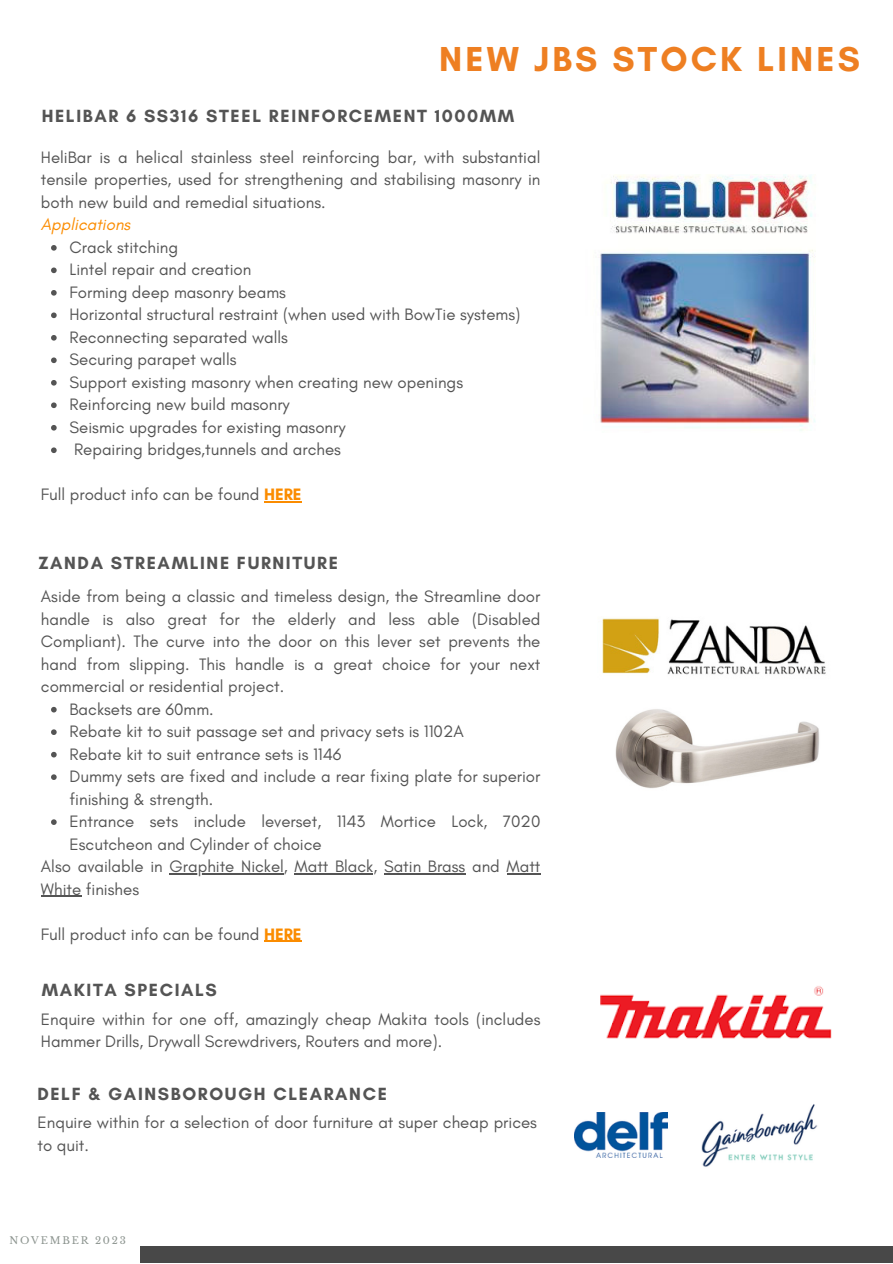
<style>
.page{position:relative;width:893px;height:1264px;background:#fff}
.page>*{position:absolute;margin:0;border:0;box-sizing:border-box;transform-origin:0 0}
.t1{font:700 35.25px "Glacial Indifference";letter-spacing:.09em;color:#ee7f22}
.t2{font:700 18px "Glacial Indifference";letter-spacing:.09em;color:#545454}
.t3{font:16.8px/22.5px "Glacial Indifference";color:#545454}
.t4{font:italic 16.8px "Glacial Indifference";color:#fb8c00}
.t5{font:9.9px "Libre Baskerville";letter-spacing:.18em;color:#8c948f}
.s1{font-weight:700;color:#fb8c00}
</style>
<div class="page">
<div style="left:139px;top:1246px;width:753px;height:16px;background:#484848"></div>
<img style="left:600px;top:174px;width:216px;height:257px">
<img style="left:615px;top:709px;width:205px;height:80px">
<img style="left:602px;top:618px;width:224px;height:57px">
<img style="left:600px;top:986px;width:232px;height:53px">
<img style="left:575px;top:1112px;width:92px;height:45px">
<img style="left:702px;top:1104px;width:116px;height:63px">
<svg style="left:51px;top:245px;width:6px;height:6px"></svg>
<svg style="left:51px;top:267px;width:6px;height:6px"></svg>
<svg style="left:51px;top:290px;width:6px;height:5px"></svg>
<svg style="left:51px;top:312px;width:6px;height:6px"></svg>
<svg style="left:51px;top:335px;width:6px;height:5px"></svg>
<svg style="left:51px;top:357px;width:6px;height:6px"></svg>
<svg style="left:51px;top:380px;width:6px;height:5px"></svg>
<svg style="left:51px;top:402px;width:6px;height:6px"></svg>
<svg style="left:51px;top:425px;width:6px;height:5px"></svg>
<svg style="left:51px;top:447px;width:6px;height:6px"></svg>
<hr style="left:264px;top:501px;width:37px;height:1px;background:#fb8c00">
<svg style="left:51px;top:707px;width:6px;height:5px"></svg>
<svg style="left:51px;top:729px;width:6px;height:6px"></svg>
<svg style="left:51px;top:751px;width:6px;height:6px"></svg>
<svg style="left:51px;top:774px;width:6px;height:6px"></svg>
<svg style="left:51px;top:819px;width:6px;height:6px"></svg>
<hr style="left:169px;top:873px;width:115px;height:1px;background:#545454">
<hr style="left:294px;top:873px;width:79px;height:1px;background:#545454">
<hr style="left:384px;top:873px;width:81px;height:1px;background:#545454">
<hr style="left:506px;top:873px;width:34px;height:1px;background:#545454">
<hr style="left:41px;top:895px;width:40px;height:1px;background:#545454">
<hr style="left:264px;top:940px;width:37px;height:1px;background:#fb8c00">
<p class="t1" style="left:439px;top:37px;width:422px">NEW JBS STOCK LINES</p>
<p class="t2" style="left:42px;top:105px;width:474px">HELIBAR 6 SS316 STEEL REINFORCEMENT 1000MM</p>
<p class="t3" style="left:41px;top:146px;width:501px;text-align:justify">HeliBar is a helical stainless steel reinforcing bar, with substantial tensile properties, used for strengthening and stabilising masonry in both new build and remedial situations.</p>
<p class="t4" style="left:41px;top:214px;width:91px">Applications</p>
<p class="t3" style="left:70px;top:236px;width:110px">Crack stitching</p>
<p class="t3" style="left:70px;top:258px;width:183px">Lintel repair and creation</p>
<p class="t3" style="left:70px;top:281px;width:218px">Forming deep masonry beams</p>
<p class="t3" style="left:70px;top:303px;width:452px">Horizontal structural restraint (when used with BowTie systems)</p>
<p class="t3" style="left:70px;top:326px;width:220px">Reconnecting separated walls</p>
<p class="t3" style="left:70px;top:348px;width:168px">Securing parapet walls</p>
<p class="t3" style="left:70px;top:371px;width:395px">Support existing masonry when creating new openings</p>
<p class="t3" style="left:70px;top:393px;width:222px">Reinforcing new build masonry</p>
<p class="t3" style="left:70px;top:415px;width:277px">Seismic upgrades for existing masonry</p>
<p class="t3" style="left:74px;top:438px;width:268px">Repairing bridges,tunnels and arches</p>
<p class="t3" style="left:41px;top:483px;width:262px">Full product info can be found <span class="s1">HERE</span></p>
<p class="t2" style="left:38px;top:552px;width:301px">ZANDA STREAMLINE FURNITURE</p>
<p class="t3" style="left:41px;top:585px;width:501px;text-align:justify">Aside from being a classic and timeless design, the Streamline door handle is also great for the elderly and less able (Disabled Compliant). The curve into the door on this lever set prevents the hand from slipping. This handle is a great choice for your next commercial or residential project.</p>
<p class="t3" style="left:70px;top:697px;width:146px">Backsets are 60mm.</p>
<p class="t3" style="left:70px;top:720px;width:395px">Rebate kit to suit passage set and privacy sets is 1102A</p>
<p class="t3" style="left:70px;top:742px;width:273px">Rebate kit to suit entrance sets is 1146</p>
<p class="t3" style="left:70px;top:765px;width:472px">Dummy sets are fixed and include a rear fixing plate for superior finishing &amp; strength.</p>
<p class="t3" style="left:70px;top:810px;width:472px">Entrance sets include leverset, 1143 Mortice Lock, 7020<br>Escutcheon and Cylinder of choice</p>
<p class="t3" style="left:41px;top:855px;width:501px">Also available in Graphite Nickel, Matt Black, Satin Brass and Matt<br>White finishes</p>
<p class="t3" style="left:41px;top:922px;width:262px">Full product info can be found <span class="s1">HERE</span></p>
<p class="t2" style="left:42px;top:979px;width:177px">MAKITA SPECIALS</p>
<p class="t3" style="left:41px;top:1007px;width:501px">Enquire within for one off, amazingly cheap Makita tools (includes<br>Hammer Drills, Drywall Screwdrivers, Routers and more).</p>
<p class="t2" style="left:37px;top:1082px;width:351px">DELF &amp; GAINSBOROUGH CLEARANCE</p>
<p class="t3" style="left:38px;top:1111px;width:501px">Enquire within for a selection of door furniture at super cheap prices to quit.</p>
<p class="t5" style="left:9px;top:1234px;width:118px">NOVEMBER 2023</p>
</div>
